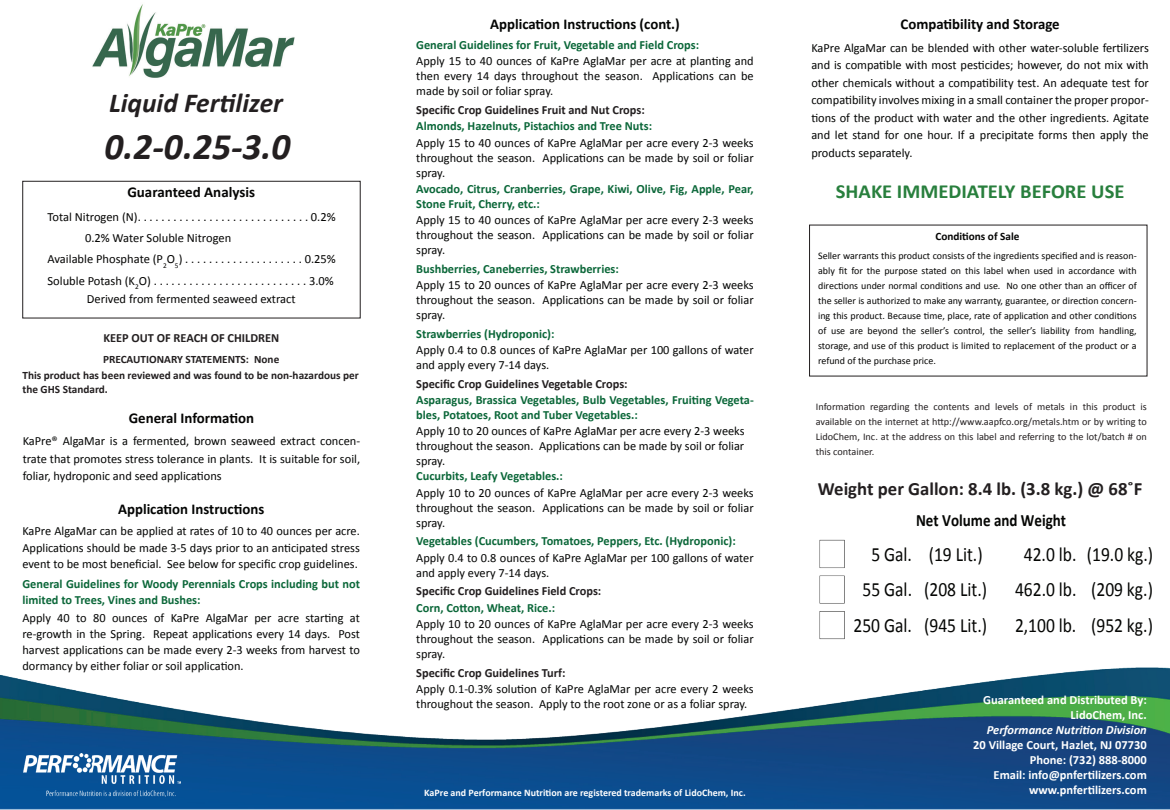
<style>
.page{position:relative;width:1170px;height:810px;background:#fff}
.page>*{position:absolute;margin:0;border:0;box-sizing:border-box;transform-origin:0 0}
.t1{font:italic 700 37.5px "Calibri";color:#231f20}
.t2{font:italic 700 27.5px "Calibri";color:#231f20}
.t3{font:20.25px "Calibri";color:#050604;scale:.87 1}
.t4{font:700 20px "Calibri";color:#287f3d}
.t5{font:700 18.75px "Calibri";color:#231f20}
.t6{font:700 17.38px "Calibri";color:#050604;scale:.87 1}
.t7{font:700 15px "Calibri";color:#040504}
.t8{font:700 15px "Calibri";color:#050504}
.t9{font:12.5px/15px "Calibri";color:#040504;text-align:justify}
.t10{font:700 12.5px/15px "Calibri";color:#0b6739}
.t11{font:12.5px "Calibri";color:#050504}
.t12{font:700 12.5px "Calibri";color:#231f20}
.t13{font:700 12.5px/15px "Calibri";color:#fff;text-align:right}
.t14{font:italic 700 12.5px "Calibri";color:#fff}
.t15{font:700 11.25px/16px "Calibri";color:#231f20;text-align:center}
.t16{font:700 11.25px "Calibri";color:#050504}
.t17{font:10.25px/15px "Calibri";color:#231f20;text-align:justify}
.t18{font:10px/15px "Calibri";color:#050504;text-align:justify}
.t19{font:700 10px "Calibri";color:#fff}
</style>
<div class="page">
<img style="left:92px;top:4px;width:203px;height:74px">
<img style="left:0;top:667px;width:1170px;height:143px">
<img style="left:819px;top:539px;width:26px;height:101px">
<div style="left:23px;top:181px;width:337px;height:137px;background:#fff;border:1px solid #221e1f"></div>
<img style="left:23px;top:753px;width:158px;height:44px">
<h2 class="t2" style="left:109px;top:86px;width:175px">Liquid Fertilizer</h2>
<h1 class="t1" style="left:104px;top:123px;width:188px">0.2-0.25-3.0</h1>
<p class="t8" style="left:127px;top:183px;width:129px">Guaranteed Analysis</p>
<p class="t11" style="left:48px;top:209px;width:290px">Total Nitrogen (N). . . . . . . . . . . . . . . . . . . . . . . . . . . . . 0.2%</p>
<p class="t11" style="left:85px;top:230px;width:148px">0.2% Water Soluble Nitrogen</p>
<p class="t11" style="left:48px;top:251px;width:290px">Available Phosphate (P<sub>2</sub>O<sub>5</sub>) . . . . . . . . . . . . . . . . . . . . 0.25%</p>
<p class="t11" style="left:48px;top:273px;width:288px">Soluble Potash (K<sub>2</sub>O) . . . . . . . . . . . . . . . . . . . . . . . . . . 3.0%</p>
<p class="t11" style="left:87px;top:291px;width:210px">Derived from fermented seaweed extract</p>
<p class="t12" style="left:103px;top:330px;width:177px">KEEP OUT OF REACH OF CHILDREN</p>
<p class="t15" style="left:22px;top:351px;width:338px">PRECAUTIONARY STATEMENTS: None<br>This product has been reviewed and was found to be non-hazardous per</p>
<p class="t15" style="left:22px;top:381px;width:87px">the GHS Standard.</p>
<p class="t8" style="left:129px;top:408px;width:127px">General Information</p>
<p class="t9" style="left:23px;top:432px;width:339px;line-height:17.5px">KaPre® AlgaMar is a fermented, brown seaweed extract concen&shy;trate that promotes stress tolerance in plants. It is suitable for soil, foliar, hydroponic and seed applications</p>
<p class="t7" style="left:118px;top:500px;width:148px">Application Instructions</p>
<p class="t9" style="left:22px;top:523px;width:339px;line-height:16.2px">KaPre AlgaMar can be applied at rates of 10 to 40 ounces per acre.<br>Applications should be made 3-5 days prior to an anticipated stress event to be most beneficial. See below for specific crop guidelines.</p>
<p class="t10" style="left:22px;top:576px;width:339px;line-height:16.2px">General Guidelines for Woody Perennials Crops including but not limited to Trees, Vines and Bushes:</p>
<p class="t9" style="left:22px;top:609px;width:339px;line-height:16.2px">Apply 40 to 80 ounces of KaPre AlgaMar per acre starting at re-growth in the Spring. Repeat applications every 14 days. Post harvest applications can be made every 2-3 weeks from harvest to dormancy by either foliar or soil application.</p>
<p class="t7" style="left:490px;top:15px;width:191px">Application Instructions (cont.)</p>
<p class="t10" style="left:416px;top:37px;width:284px">General Guidelines for Fruit, Vegetable and Field Crops:</p>
<p class="t9" style="left:416px;top:54px;width:339px">Apply 15 to 40 ounces of KaPre AglaMar per acre at planting and then every 14 days throughout the season. Applications can be made by soil or foliar spray.</p>
<p class="t12" style="left:416px;top:102px;width:230px">Specific Crop Guidelines Fruit and Nut Crops:</p>
<p class="t10" style="left:416px;top:119px;width:237px">Almonds, Hazelnuts, Pistachios and Tree Nuts:</p>
<p class="t9" style="left:416px;top:135px;width:339px">Apply 15 to 40 ounces of KaPre AglaMar per acre every 2-3 weeks throughout the season. Applications can be made by soil or foliar spray.</p>
<p class="t10" style="left:416px;top:181px;width:339px">Avocado, Citrus, Cranberries, Grape, Kiwi, Olive, Fig, Apple, Pear,<br>Stone Fruit, Cherry, etc.:</p>
<p class="t9" style="left:416px;top:212px;width:339px">Apply 15 to 40 ounces of KaPre AglaMar per acre every 2-3 weeks throughout the season. Applications can be made by soil or foliar spray.</p>
<p class="t10" style="left:416px;top:261px;width:204px">Bushberries, Caneberries, Strawberries:</p>
<p class="t9" style="left:416px;top:277px;width:339px">Apply 15 to 20 ounces of KaPre AglaMar per acre every 2-3 weeks throughout the season. Applications can be made by soil or foliar spray.</p>
<p class="t10" style="left:416px;top:326px;width:140px">Strawberries (Hydroponic):</p>
<p class="t9" style="left:416px;top:342px;width:339px">Apply 0.4 to 0.8 ounces of KaPre AglaMar per 100 gallons of water and apply every 7-14 days.</p>
<p class="t12" style="left:416px;top:376px;width:213px">Specific Crop Guidelines Vegetable Crops:</p>
<p class="t10" style="left:416px;top:392px;width:339px">Asparagus, Brassica Vegetables, Bulb Vegetables, Fruiting Vegeta&shy;bles, Potatoes, Root and Tuber Vegetables.:</p>
<p class="t9" style="left:416px;top:424px;width:330px">Apply 10 to 20 ounces of KaPre AglaMar per acre every 2-3 weeks throughout the season. Applications can be made by soil or foliar spray.</p>
<p class="t10" style="left:416px;top:469px;width:148px">Cucurbits, Leafy Vegetables.:</p>
<p class="t9" style="left:416px;top:485px;width:339px">Apply 10 to 20 ounces of KaPre AglaMar per acre every 2-3 weeks throughout the season. Applications can be made by soil or foliar spray.</p>
<p class="t10" style="left:416px;top:534px;width:321px">Vegetables (Cucumbers, Tomatoes, Peppers, Etc. (Hydroponic):</p>
<p class="t9" style="left:416px;top:550px;width:339px">Apply 0.4 to 0.8 ounces of KaPre AglaMar per 100 gallons of water and apply every 7-14 days.</p>
<p class="t12" style="left:416px;top:583px;width:187px">Specific Crop Guidelines Field Crops:</p>
<p class="t10" style="left:416px;top:600px;width:140px">Corn, Cotton, Wheat, Rice.:</p>
<p class="t9" style="left:416px;top:616px;width:339px">Apply 10 to 20 ounces of KaPre AglaMar per acre every 2-3 weeks throughout the season. Applications can be made by soil or foliar spray.</p>
<p class="t12" style="left:416px;top:664px;width:151px">Specific Crop Guidelines Turf:</p>
<p class="t9" style="left:416px;top:681px;width:339px">Apply 0.1-0.3% solution of KaPre AglaMar per acre every 2 weeks throughout the season. Apply to the root zone or as a foliar spray.</p>
<p class="t19" style="left:424px;top:786px;width:323px">KaPre and Performance Nutrition are registered trademarks of LidoChem, Inc.</p>
<p class="t7" style="left:901px;top:15px;width:161px">Compatibility and Storage</p>
<p class="t9" style="left:811px;top:39px;width:339px;line-height:17.5px">KaPre AlgaMar can be blended with other water-soluble fertilizers and is compatible with most pesticides; however, do not mix with other chemicals without a compatibility test. An adequate test for compatibility involves mixing in a small container the proper propor&shy;tions of the product with water and the other ingredients. Agitate and let stand for one hour. If a precipitate forms then apply the products separately.</p>
<h3 class="t4" style="left:836px;top:179px;width:290px">SHAKE IMMEDIATELY BEFORE USE</h3>
<p class="t16" style="left:935px;top:229px;width:85px">Conditions of Sale</p>
<p class="t18" style="left:818px;top:248px;width:320px">Seller warrants this product consists of the ingredients specified and is reason&shy;ably fit for the purpose stated on this label when used in accordance with directions under normal conditions and use. No one other than an officer of the seller is authorized to make any warranty, guarantee, or direction concern&shy;ing this product. Because time, place, rate of application and other conditions of use are beyond the seller’s control, the seller’s liability from handling, storage, and use of this product is limited to replacement of the product or a refund of the purchase price.</p>
<p class="t17" style="left:816px;top:399px;width:333px">Information regarding the contents and levels of metals in this product is available on the internet at http://www.aapfco.org/metals.htm or by writing to LidoChem, Inc. at the address on this label and referring to the lot/batch # on this container.</p>
<h3 class="t5" style="left:818px;top:477px;width:326px">Weight per Gallon: 8.4 lb. (3.8 kg.) @ 68˚F</h3>
<h3 class="t6" style="left:916px;top:509px;width:174px">Net Volume and Weight</h3>
<h3 class="t3" style="left:871px;top:542px;width:130px">5 Gal. (19 Lit.)</h3>
<h3 class="t3" style="left:1024px;top:542px;width:150px">42.0 lb. (19.0 kg.)</h3>
<h3 class="t3" style="left:863px;top:577px;width:145px">55 Gal. (208 Lit.)</h3>
<h3 class="t3" style="left:1015px;top:577px;width:160px">462.0 lb. (209 kg.)</h3>
<h3 class="t3" style="left:854px;top:612px;width:155px">250 Gal. (945 Lit.)</h3>
<h3 class="t3" style="left:1015px;top:612px;width:160px">2,100 lb. (952 kg.)</h3>
<p class="t13" style="left:983px;top:693px;width:165px">Guaranteed and Distributed By:<br>LidoChem, Inc.</p>
<p class="t14" style="left:987px;top:722px;width:162px">Performance Nutrition Division</p>
<p class="t13" style="left:973px;top:738px;width:175px">20 Village Court, Hazlet, NJ 07730<br>Phone: (732) 888-8000<br>Email: info@pnfertilizers.com www.pnfertilizers.com</p>
</div>
